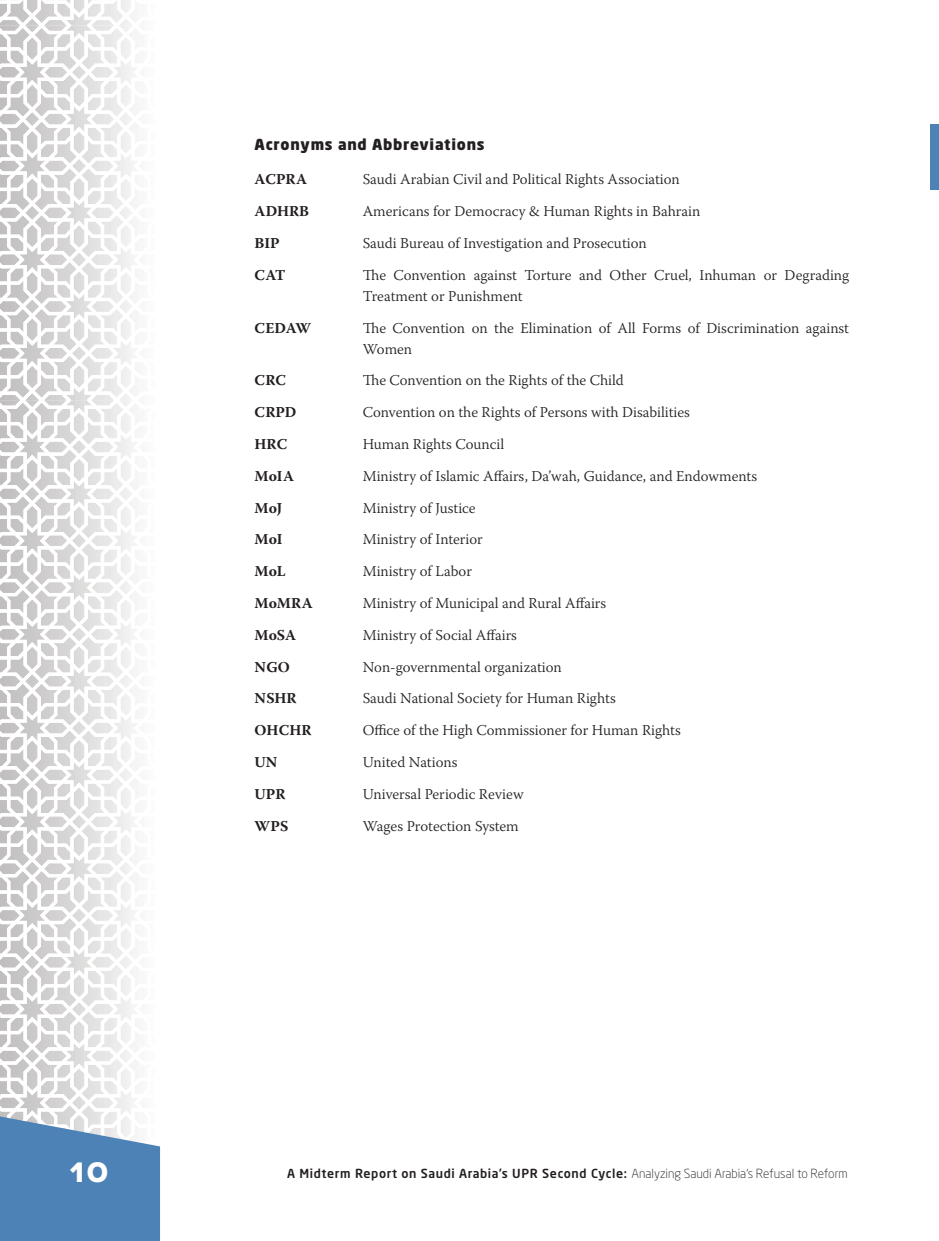
<style>
.page{position:relative;width:939px;height:1241px;background:#fff}
.page>*{position:absolute;margin:0;border:0;box-sizing:border-box;transform-origin:0 0}
.t1{font:700 35.55px "Proxima Nova S";color:#fff}
.t2{font:300 15px/21px "Warnock Pro";color:#231f20}
.t3{font:700 15px "Warnock Pro";color:#231f20}
.t4{font:900 15px "Neo Sans Pro";letter-spacing:.05em;color:#231f20}
.t5{font:500 12.3px "Neo Sans Pro";letter-spacing:.05em;color:#231f20}
.s1{font-weight:300}
</style>
<div class="page">
<svg style="left:0;top:775px;width:132px;height:338px"></svg>
<svg style="left:0;top:400px;width:132px;height:375px"></svg>
<svg style="left:0;top:25px;width:132px;height:375px"></svg>
<svg style="left:0;top:0;width:132px;height:25px"></svg>
<svg style="left:0;top:1113px;width:160px;height:127px;background:#6491be"></svg>
<div style="left:929px;top:124px;width:9px;height:66px;background:#4d82b6"></div>
<p class="t4" style="left:254px;top:134px;width:231px">Acronyms and Abbreviations</p>
<p class="t3" style="left:254px;top:170px;width:54px">ACPRA</p>
<p class="t2" style="left:362px;top:168px;width:318px">Saudi Arabian Civil and Political Rights Association</p>
<p class="t3" style="left:254px;top:202px;width:56px">ADHRB</p>
<p class="t2" style="left:362px;top:200px;width:339px">Americans for Democracy &amp; Human Rights in Bahrain</p>
<p class="t3" style="left:254px;top:234px;width:27px">BIP</p>
<p class="t2" style="left:362px;top:232px;width:285px">Saudi Bureau of Investigation and Prosecution</p>
<p class="t3" style="left:254px;top:266px;width:32px">CAT</p>
<p class="t2" style="left:362px;top:264px;width:488px">The Convention against Torture and Other Cruel, Inhuman or Degrading<br>Treatment or Punishment</p>
<p class="t3" style="left:254px;top:318px;width:58px">CEDAW</p>
<p class="t2" style="left:362px;top:317px;width:487px">The Convention on the Elimination of All Forms of Discrimination against<br>Women</p>
<p class="t3" style="left:254px;top:371px;width:33px">CRC</p>
<p class="t2" style="left:362px;top:369px;width:262px">The Convention on the Rights of the Child</p>
<p class="t3" style="left:254px;top:403px;width:43px">CRPD</p>
<p class="t2" style="left:362px;top:401px;width:328px">Convention on the Rights of Persons with Disabilities</p>
<p class="t3" style="left:254px;top:435px;width:34px">HRC</p>
<p class="t2" style="left:362px;top:433px;width:143px">Human Rights Council</p>
<p class="t3" style="left:254px;top:467px;width:41px">MoIA</p>
<p class="t2" style="left:362px;top:465px;width:396px">Ministry of Islamic Affairs, Da’wah, Guidance, and Endowments</p>
<p class="t3" style="left:254px;top:498px;width:29px">MoJ</p>
<p class="t2" style="left:362px;top:497px;width:114px">Ministry of Justice</p>
<p class="t3" style="left:254px;top:530px;width:30px">MoI</p>
<p class="t2" style="left:362px;top:528px;width:122px">Ministry of Interior</p>
<p class="t3" style="left:254px;top:562px;width:33px">MoL</p>
<p class="t2" style="left:362px;top:560px;width:111px">Ministry of Labor</p>
<p class="t3" style="left:254px;top:594px;width:59px">MoMRA</p>
<p class="t2" style="left:362px;top:592px;width:245px">Ministry of Municipal and Rural Affairs</p>
<p class="t3" style="left:254px;top:626px;width:43px">MoSA</p>
<p class="t2" style="left:362px;top:624px;width:156px">Ministry of Social Affairs</p>
<p class="t3" style="left:254px;top:657px;width:37px">NGO</p>
<p class="t2" style="left:362px;top:656px;width:200px">Non-governmental organization</p>
<p class="t3" style="left:254px;top:689px;width:43px">NSHR</p>
<p class="t2" style="left:362px;top:687px;width:254px">Saudi National Society for Human Rights</p>
<p class="t3" style="left:254px;top:721px;width:58px">OHCHR</p>
<p class="t2" style="left:362px;top:719px;width:319px">Office of the High Commissioner for Human Rights</p>
<p class="t3" style="left:254px;top:753px;width:24px">UN</p>
<p class="t2" style="left:362px;top:751px;width:96px">United Nations</p>
<p class="t3" style="left:254px;top:785px;width:32px">UPR</p>
<p class="t2" style="left:362px;top:783px;width:162px">Universal Periodic Review</p>
<p class="t3" style="left:254px;top:816px;width:35px">WPS</p>
<p class="t2" style="left:362px;top:815px;width:157px">Wages Protection System</p>
<h1 class="t1" style="left:70px;top:1150px;width:40px">10</h1>
<p class="t5" style="left:287px;top:1165px;width:562px">A Midterm Report on Saudi Arabia’s UPR Second Cycle: <span class="s1">Analyzing Saudi Arabia’s Refusal to Reform</span></p>
</div>
